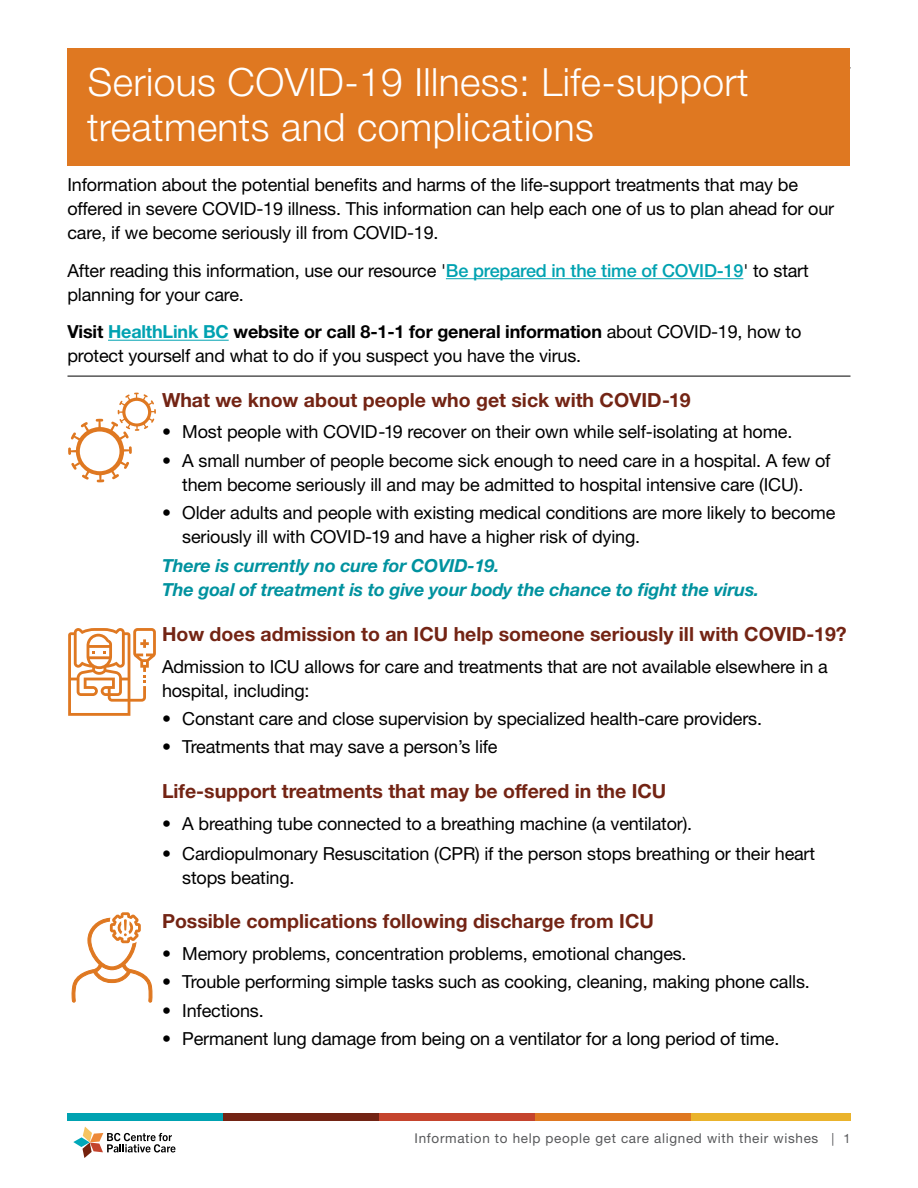
<style>
.page{position:relative;width:918px;height:1188px;background:#fff}
.page>*{position:absolute;margin:0;border:0;box-sizing:border-box;transform-origin:0 0}
.t1{font:300 39px/45px "Helvetica Neue LT Std";letter-spacing:.01em;color:#fff}
.t2{font:700 19.5px "Helvetica Neue LT Std";color:#732414}
.t3{font:18px/24px "Helvetica Neue LT Std";letter-spacing:-.01em;color:#000}
.t4{font:italic 700 18px/24px "Helvetica Neue LT Std";letter-spacing:-.01em;color:#00929f}
.t5{font:13.5px "Helvetica Neue LT Std";letter-spacing:.05em;color:#58595b}
.s1{font-weight:500;color:#00a2b1}
.s2{font-weight:700}
.s3{font-weight:700;color:#00a2b1}
.s4{font-size:12.75px}
</style>
<div class="page">
<div style="left:691px;top:1113px;width:159px;height:7px;background:#eab32c"></div>
<div style="left:535px;top:1113px;width:156px;height:7px;background:#df7821"></div>
<div style="left:379px;top:1113px;width:156px;height:7px;background:#c5442d"></div>
<div style="left:223px;top:1113px;width:156px;height:7px;background:#732414"></div>
<div style="left:68px;top:1113px;width:155px;height:7px;background:#00a2b1"></div>
<svg style="left:73px;top:1127px;width:102px;height:31px"></svg>
<hr style="left:446px;top:278px;width:297px;height:1px;background:#00a2b1">
<hr style="left:108px;top:340px;width:121px;height:1px;background:#00a2b1">
<hr style="left:68px;top:376px;width:782px;height:1px;background:#000">
<div style="left:68px;top:48px;width:782px;height:117px;background:#df7821"></div>
<svg style="left:72px;top:912px;width:80px;height:91px"></svg>
<svg style="left:68px;top:393px;width:88px;height:89px"></svg>
<div style="left:80px;top:432px;width:40px;height:39px;background:#fff;border-radius:50%"></div>
<div style="left:125px;top:401px;width:23px;height:22px;background:#fff;border-radius:50%"></div>
<svg style="left:68px;top:628px;width:88px;height:88px"></svg>
<h1 class="t1" style="left:87px;top:59px;width:663px">Serious COVID-19 Illness: Life-support treatments and complications</h1>
<p class="t3" style="left:68px;top:173px;width:768px">Information about the potential benefits and harms of the life-support treatments that may be offered in severe COVID-19 illness. This information can help each one of us to plan ahead for our care, if we become seriously ill from COVID-19.</p>
<p class="t3" style="left:68px;top:258px;width:743px">After reading this information, use our resource '<span class="s1">Be prepared in the time of COVID-19</span>' to start planning for your care.</p>
<p class="t3" style="left:68px;top:320px;width:735px"><span class="s2">Visit</span> <span class="s3">HealthLink BC</span> <span class="s2">website or call 8-1-1 for general information</span> about COVID-19, how to protect yourself and what to do if you suspect you have the virus.</p>
<p class="t2" style="left:162px;top:388px;width:530px">What we know about people who get sick with COVID-19</p>
<p class="t3" style="left:162px;top:420px;width:632px">• Most people with COVID-19 recover on their own while self-isolating at home.</p>
<p class="t3" style="left:162px;top:448px;width:670px;text-align:center">• A small number of people become sick enough to need care in a hospital. A few of them become seriously ill and may be admitted to hospital intensive care (ICU).</p>
<p class="t3" style="left:182px;top:500px;width:655px;text-indent:-20px">• Older adults and people with existing medical conditions are more likely to become seriously ill with COVID-19 and have a higher risk of dying.</p>
<p class="t4" style="left:162px;top:554px;width:599px">There is currently no cure for COVID-19.<br>The goal of treatment is to give your body the chance to fight the virus.</p>
<p class="t2" style="left:162px;top:622px;width:686px">How does admission to an ICU help someone seriously ill with COVID-19?</p>
<p class="t3" style="left:162px;top:654px;width:667px">Admission to ICU allows for care and treatments that are not available elsewhere in a hospital, including:</p>
<p class="t3" style="left:162px;top:706px;width:602px">• Constant care and close supervision by specialized health-care providers.</p>
<p class="t3" style="left:162px;top:735px;width:337px">• Treatments that may save a person’s life</p>
<p class="t2" style="left:162px;top:779px;width:506px">Life-support treatments that may be offered in the ICU</p>
<p class="t3" style="left:162px;top:812px;width:532px">• A breathing tube connected to a breathing machine (a ventilator).</p>
<p class="t3" style="left:182px;top:841px;width:634px;text-indent:-20px">• Cardiopulmonary Resuscitation (CPR) if the person stops breathing or their heart stops beating.</p>
<p class="t2" style="left:162px;top:909px;width:493px">Possible complications following discharge from ICU</p>
<p class="t3" style="left:162px;top:941px;width:526px">• Memory problems, concentration problems, emotional changes.</p>
<p class="t3" style="left:162px;top:970px;width:649px">• Trouble performing simple tasks such as cooking, cleaning, making phone calls.</p>
<p class="t3" style="left:162px;top:998px;width:103px">• Infections.</p>
<p class="t3" style="left:162px;top:1026px;width:619px">• Permanent lung damage from being on a ventilator for a long period of time.</p>
<p class="t5" style="left:415px;top:1130px;width:437px">Information to help people get care aligned with their wishes <span class="s4">| 1</span></p>
</div>
